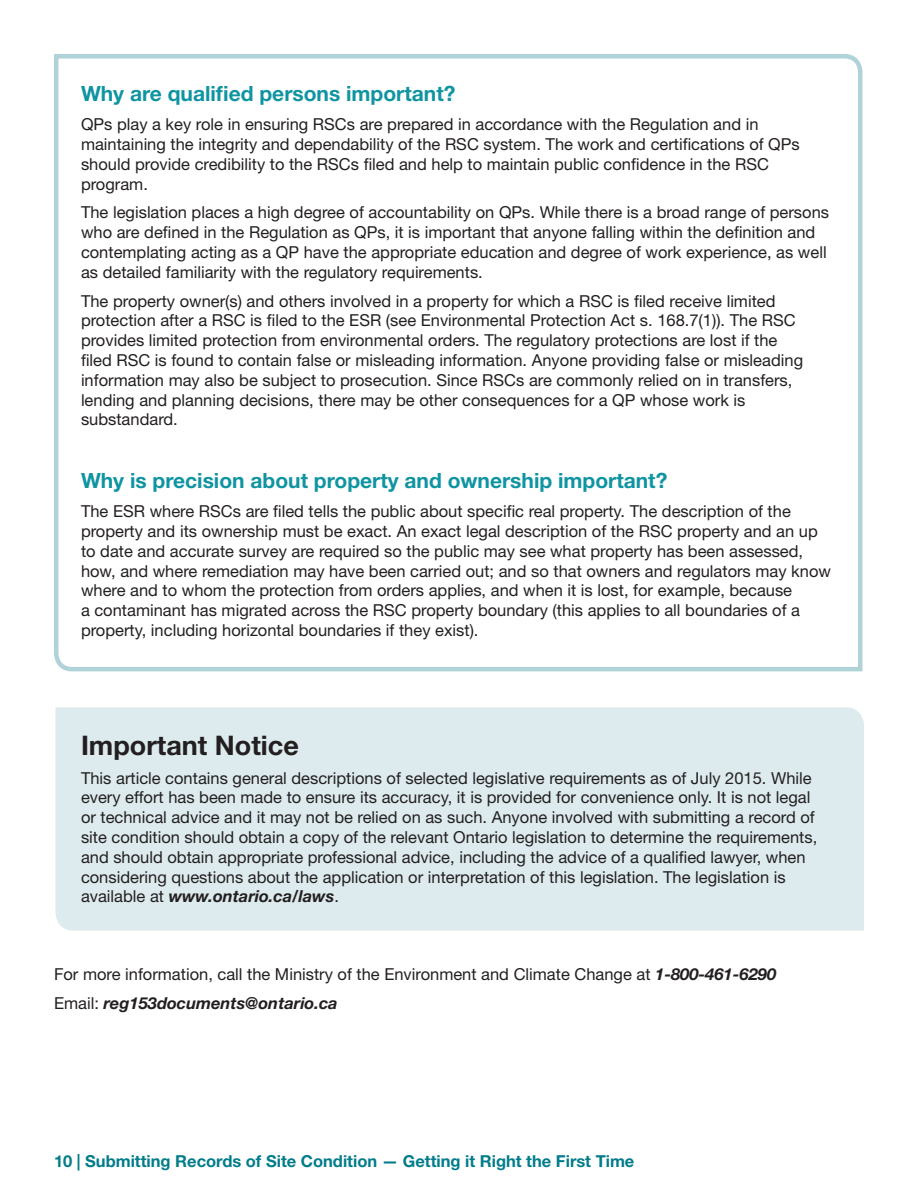
<style>
.page{position:relative;width:918px;height:1188px;background:#fff}
.page>*{position:absolute;margin:0;border:0;box-sizing:border-box;transform-origin:0 0}
.Heading_2{font:700 27px "Helvetica Neue LT Std";color:#231f20}
.Heading_3{font:700 21px "Helvetica Neue LT Std";color:#0f94a2}
.Body{font:16.5px/19.8px "Helvetica Neue LT Std";color:#231f20}
.t1{font:700 16.5px "Helvetica Neue LT Std";color:#007c8a}
.Body-2{font:italic 700 16.5px "Helvetica Neue LT Std";color:#231f20}
.s1{font-weight:700;font-style:italic}
.s2{font-weight:400;font-style:normal}
</style>
<div class="page">
<div style="left:56px;top:707px;width:808px;height:224px;background:#ddebee"></div>
<svg style="left:54px;top:54px;width:809px;height:618px"></svg>
<p class="Heading_3" style="left:81px;top:81px;width:376px">Why are qualified persons important?</p>
<h1 class="Body" style="left:81px;top:114px;width:720px">QPs play a key role in ensuring RSCs are prepared in accordance with the Regulation and in maintaining the integrity and dependability of the RSC system. The work and certifications of QPs should provide credibility to the RSCs filed and help to maintain public confidence in the RSC program.</h1>
<h1 class="Body" style="left:81px;top:202px;width:750px">The legislation places a high degree of accountability on QPs. While there is a broad range of persons who are defined in the Regulation as QPs, it is important that anyone falling within the definition and contemplating acting as a QP have the appropriate education and degree of work experience, as well as detailed familiarity with the regulatory requirements.</h1>
<h1 class="Body" style="left:81px;top:291px;width:724px">The property owner(s) and others involved in a property for which a RSC is filed receive limited protection after a RSC is filed to the ESR (see Environmental Protection Act s. 168.7(1)). The RSC provides limited protection from environmental orders. The regulatory protections are lost if the filed RSC is found to contain false or misleading information. Anyone providing false or misleading information may also be subject to prosecution. Since RSCs are commonly relied on in transfers, lending and planning decisions, there may be other consequences for a QP whose work is substandard.</h1>
<p class="Heading_3" style="left:81px;top:468px;width:588px">Why is precision about property and ownership important?</p>
<h1 class="Body" style="left:81px;top:501px;width:751px">The ESR where RSCs are filed tells the public about specific real property. The description of the property and its ownership must be exact. An exact legal description of the RSC property and an up to date and accurate survey are required so the public may see what property has been assessed, how, and where remediation may have been carried out; and so that owners and regulators may know where and to whom the protection from orders applies, and when it is lost, for example, because<br>a contaminant has migrated across the RSC property boundary (this applies to all boundaries of a property, including horizontal boundaries if they exist).</h1>
<h1 class="Heading_2" style="left:81px;top:729px;width:219px">Important Notice</h1>
<h1 class="Body" style="left:81px;top:768px;width:738px">This article contains general descriptions of selected legislative requirements as of July 2015. While every effort has been made to ensure its accuracy, it is provided for convenience only. It is not legal or technical advice and it may not be relied on as such. Anyone involved with submitting a record of site condition should obtain a copy of the relevant Ontario legislation to determine the requirements, and should obtain appropriate professional advice, including the advice of a qualified lawyer, when considering questions about the application or interpretation of this legislation. The legislation is available at <span class="s1">www.ontario.ca/laws</span>.</h1>
<h1 class="Body" style="left:54px;top:964px;width:724px">For more information, call the Ministry of the Environment and Climate Change at <span class="s1">1-800-461-6290</span></h1>
<h1 class="Body-2" style="left:54px;top:993px;width:285px"><span class="s2">Email:</span> reg153documents@ontario.ca</h1>
<p class="t1" style="left:54px;top:1151px;width:582px">10 | Submitting Records of Site Condition — Getting it Right the First Time</p>
</div>
